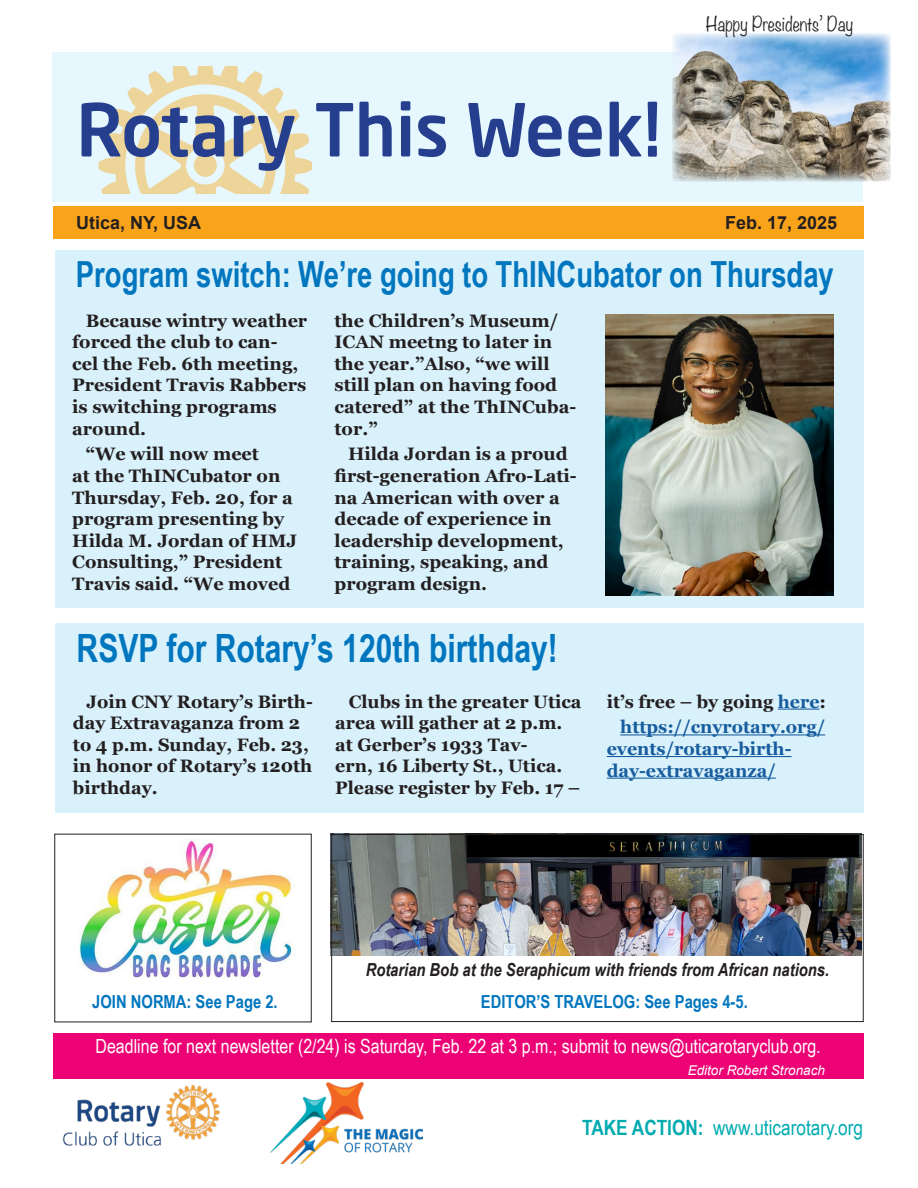
<style>
.page{position:relative;width:918px;height:1188px;background:#fff}
.page>*{position:absolute;margin:0;border:0;box-sizing:border-box;transform-origin:0 0}
.t1{font:500 72px "Neo Sans W1 G";color:#253f8e}
.t2{font:700 39px "Arial Narrow";color:#0076bf;scale:.94 1}
.t3{font:700 36px "Arial Narrow";color:#0076bf;scale:.93 1}
.t4{font:21px "Arial Narrow";color:#00abb0}
.t5{font:19.5px "Arial Narrow";color:#fff}
.t6{font:700 18px/21.6px "Georgia";color:#231f20}
.t7{font:700 18px/25.8px "Georgia";color:#175d9e;text-align:right}
.t8{font:italic 700 18px "Arial Narrow";color:#231f20}
.t9{font:700 18px "Arial Narrow";color:#0076bf}
.t10{font:700 18px "Arial";color:#231f20}
.t11{font:300 18px "Noteworthy";color:#231f20;scale:.93 1}
.t12{font:italic 13.5px "Arial";color:#fff}
.s1{color:#231f20}
.s2{font-weight:700}
</style>
<div class="page">
<div style="left:55px;top:250px;width:808px;height:358px;background:#d9f1fb"></div>
<div style="left:53px;top:206px;width:810px;height:33px;background:#f9a31b"></div>
<div style="left:53px;top:52px;width:810px;height:149px;background:#e6f7fd"></div>
<div style="left:53px;top:1033px;width:810px;height:46px;background:#ed0275"></div>
<img style="left:62px;top:1084px;width:158px;height:62px">
<img style="left:270px;top:1082px;width:152px;height:81px">
<img style="left:98px;top:67px;width:214px;height:126px">
<img style="left:672px;top:33px;width:219px;height:149px">
<div style="left:56px;top:624px;width:808px;height:189px;background:#d9f1fb"></div>
<hr style="left:778px;top:709px;width:42px;height:1px;background:#175d9e">
<hr style="left:620px;top:734px;width:205px;height:1px;background:#175d9e">
<hr style="left:607px;top:756px;width:184px;height:1px;background:#175d9e">
<hr style="left:607px;top:778px;width:169px;height:1px;background:#175d9e">
<img style="left:605px;top:315px;width:229px;height:281px">
<img style="left:79px;top:839px;width:216px;height:139px">
<img style="left:330px;top:833px;width:532px;height:122px">
<div style="left:54px;top:834px;width:258px;height:188px;border:1px solid #231f20"></div>
<div style="left:331px;top:834px;width:533px;height:188px;border:1px solid #231f20"></div>
<h1 class="t1" style="left:76px;top:84px;width:587px">Rotary This Week!</h1>
<p class="t11" style="left:706px;top:8px;width:160px">Happy Presidents’ Day</p>
<p class="t10" style="left:76px;top:210px;width:127px">Utica, NY, USA</p>
<p class="t10" style="left:725px;top:210px;width:114px">Feb. 17, 2025</p>
<h3 class="t3" style="left:76px;top:247px;width:817px">Program switch: We’re going to ThINCubator on Thursday</h3>
<p class="t6" style="left:72px;top:309px;width:237px;text-indent:14px">Because wintry weather forced the club to can&shy;cel the Feb. 6th meeting,<br>President Travis Rabbers is switching programs around.</p>
<p class="t6" style="left:72px;top:442px;width:226px;text-indent:14px">“We will now meet<br>at the ThINCubator on<br>Thursday, Feb. 20, for a program presenting by<br>Hilda M. Jordan of HMJ<br>Consulting,” President<br>Travis said. “We moved</p>
<p class="t6" style="left:334px;top:309px;width:243px">the Children’s Museum/<br>ICAN meetng to later in the year.”Also, “we will still plan on having food catered” at the ThINCuba&shy;tor.”</p>
<p class="t6" style="left:334px;top:442px;width:244px;text-indent:14px">Hilda Jordan is a proud first-generation Afro-Lati&shy;na American with over a decade of experience in leadership development, training, speaking, and program design.</p>
<h2 class="t2" style="left:77px;top:619px;width:513px">RSVP for Rotary’s 120th birthday!</h2>
<p class="t6" style="left:73px;top:690px;width:241px;text-indent:14px">Join CNY Rotary’s Birth&shy;day Extravaganza from 2 to 4 p.m. Sunday, Feb. 23, in honor of Rotary’s 120th birthday.</p>
<p class="t7" style="left:607px;top:687px;width:221px"><span class="s1">it’s free – by going</span> here<span class="s1">: </span>https://cnyrotary.org/</p>
<p class="t6" style="left:335px;top:690px;width:248px;text-indent:14px">Clubs in the greater Utica area will gather at 2 p.m. at Gerber’s 1933 Tav-<br>ern, 16 Liberty St., Utica.<br>Please register by Feb. 17 –</p>
<p class="t7" style="left:607px;top:737px;width:186px;line-height:21.6px;text-align:left">events/rotary-birth&shy;day-extravaganza/</p>
<p class="t8" style="left:366px;top:956px;width:465px">Rotarian Bob at the Seraphicum with friends from African nations.</p>
<p class="t9" style="left:92px;top:988px;width:187px">JOIN NORMA: See Page 2.</p>
<p class="t9" style="left:481px;top:988px;width:268px">EDITOR’S TRAVELOG: See Pages 4-5.</p>
<p class="t5" style="left:95px;top:1032px;width:727px">Deadline for next newsletter (2/24) is Saturday, Feb. 22 at 3 p.m.; submit to news@uticarotaryclub.org.</p>
<p class="t12" style="left:688px;top:1062px;width:139px">Editor Robert Stronach</p>
<p class="t4" style="left:582px;top:1112px;width:283px"><span class="s2">TAKE ACTION:</span> www.uticarotary.org</p>
</div>
